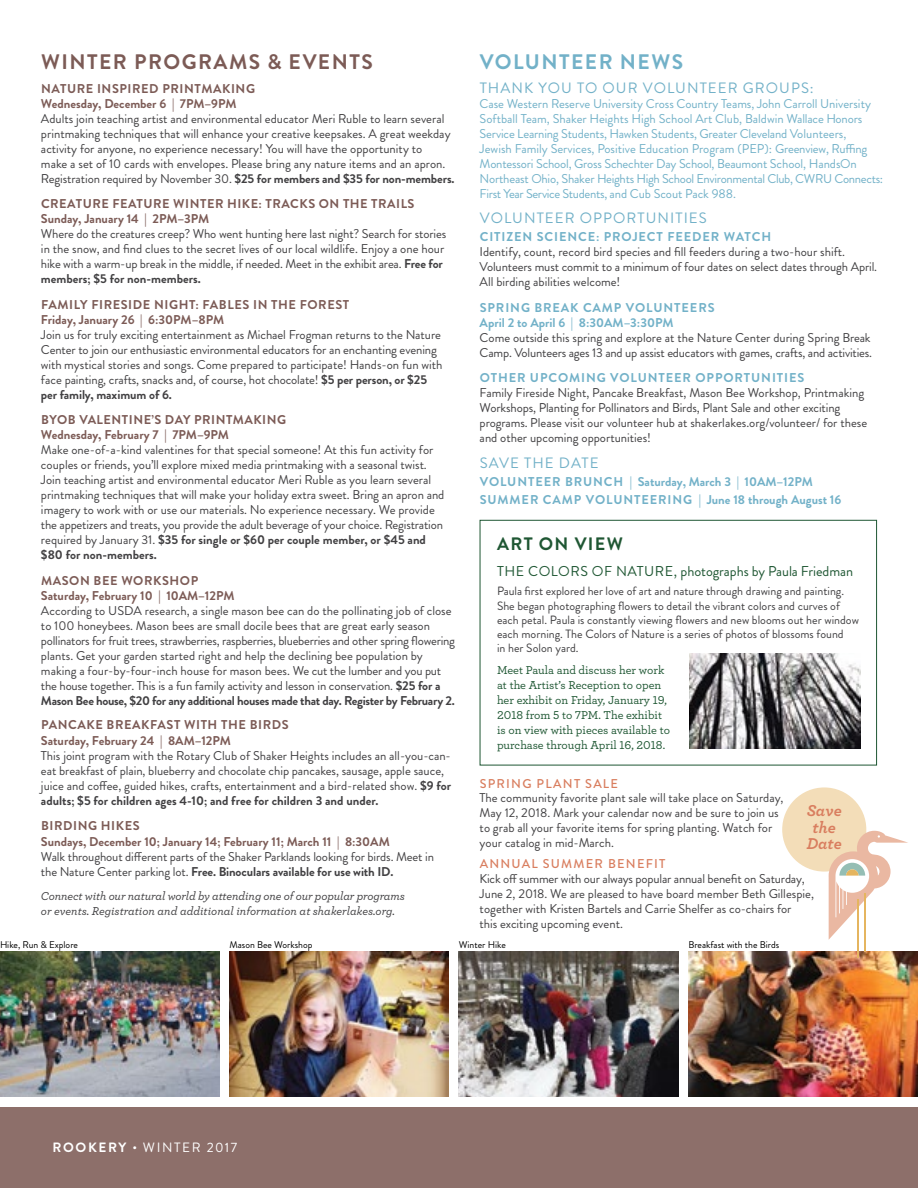
<style>
.page{position:relative;width:918px;height:1188px;background:#fff}
.page>*{position:absolute;margin:0;border:0;box-sizing:border-box;transform-origin:0 0}
.t1{font:700 21px "Brandon Grotesque";letter-spacing:.07em;color:#7c5b56}
.t2{font:700 21px "Brandon Grotesque";letter-spacing:.07em;color:#72b1c8}
.t3{font:700 18px "Brandon Grotesque";letter-spacing:.07em;color:#1f5733}
.t4{font:italic 700 16.5px/16.5px "Archer";color:#d97e5f;text-align:center}
.t5{font:15px "Brandon Grotesque";letter-spacing:.07em;color:#72b1c8}
.t6{font:14.25px "Brandon Grotesque";letter-spacing:-.005em;color:#1f5733}
.t7{font:13.5px "Brandon Grotesque";letter-spacing:.12em;color:#fff}
.t8{font:12.75px/15px "Brandon Grotesque";color:#414042}
.t9{font:12.75px/15px "Brandon Grotesque";letter-spacing:-.015em;color:#72b1c8}
.t10{font:700 12.75px/15px "Brandon Grotesque";letter-spacing:.015em;color:#7c5b56}
.t11{font:700 12.75px/15px "Brandon Grotesque";letter-spacing:.07em;color:#72b1c8}
.t12{font:700 12.75px/18px "Brandon Grotesque";color:#72b1c8}
.t13{font:700 12.75px/15px "Brandon Grotesque";letter-spacing:.04em;color:#7c5b56}
.t14{font:700 12.75px/15px "Brandon Grotesque";letter-spacing:.045em;color:#7c5b56}
.t15{font:700 12.75px/15px "Brandon Grotesque";letter-spacing:.035em;color:#7c5b56}
.t16{font:500 12.75px "Brandon Grotesque";letter-spacing:.095em;color:#d97e5f}
.t17{font:12px/14.2px "Brandon Grotesque";color:#414042}
.t18{font:500 12px/15px "Archer";color:#1f5733}
.t19{font:italic 500 12px/15px "Archer";letter-spacing:-.01em;color:#414042}
.t20{font:9.75px "Brandon Grotesque";color:#000}
.s1{font-weight:700}
</style>
<div class="page">
<div style="left:0;top:1107px;width:918px;height:81px;background:#8d6f6a"></div>
<div style="left:480px;top:520px;width:397px;height:245px;border:1px solid #1f5733"></div>
<img style="left:689px;top:653px;width:171px;height:96px">
<img style="left:229px;top:951px;width:220px;height:146px">
<img style="left:0;top:951px;width:220px;height:146px">
<img style="left:459px;top:951px;width:220px;height:146px">
<img style="left:688px;top:951px;width:230px;height:146px">
<div style="left:782px;top:787px;width:84px;height:85px;background:#f3ddb8;border-radius:50%"></div>
<hr style="left:864px;top:894px;width:2px;height:58px;background:#e5b55f">
<hr style="left:857px;top:900px;width:2px;height:58px;background:#e5b55f">
<svg style="left:829px;top:831px;width:79px;height:108px"></svg>
<h1 class="t1" style="left:41px;top:47px;width:333px">WINTER PROGRAMS &amp; EVENTS</h1>
<p class="t15" style="left:41px;top:81px;width:216px">NATURE INSPIRED PRINTMAKING<br>Wednesday, December 6 | 7PM–9PM</p>
<p class="t8" style="left:41px;top:111px;width:415px">Adults join teaching artist and environmental educator Meri Ruble to learn several printmaking techniques that will enhance your creative keepsakes. A great weekday activity for anyone, no experience necessary! You will have the opportunity to<br>make a set of 10 cards with envelopes. Please bring any nature items and an apron.<br>Registration required by November 30. <span class="s1">$25 for members and $35 for non-members.</span></p>
<p class="t13" style="left:41px;top:197px;width:375px">CREATURE FEATURE WINTER HIKE: TRACKS ON THE TRAILS<br>Sunday, January 14 | 2PM–3PM</p>
<p class="t8" style="left:41px;top:227px;width:407px">Where do the creatures creep? Who went hunting here last night? Search for stories in the snow, and find clues to the secret lives of our local wildlife. Enjoy a one hour hike with a warm-up break in the middle, if needed. Meet in the exhibit area. <span class="s1">Free for members; $5 for non-members.</span></p>
<p class="t14" style="left:41px;top:297px;width:310px">FAMILY FIRESIDE NIGHT: FABLES IN THE FOREST<br>Friday, January 26 | 6:30PM–8PM</p>
<p class="t8" style="left:41px;top:327px;width:403px">Join us for truly exciting entertainment as Michael Frogman returns to the Nature Center to join our enthusiastic environmental educators for an enchanting evening with mystical stories and songs. Come prepared to participate! Hands-on fun with face painting, crafts, snacks and, of course, hot chocolate! <span class="s1">$5 per person, or $25 per family, maximum of 6.</span></p>
<p class="t10" style="left:41px;top:413px;width:247px">BYOB VALENTINE’S DAY PRINTMAKING<br>Wednesday, February 7 | 7PM–9PM</p>
<p class="t8" style="left:41px;top:443px;width:405px">Make one-of-a-kind valentines for that special someone! At this fun activity for couples or friends, you’ll explore mixed media printmaking with a seasonal twist.<br>Join teaching artist and environmental educator Meri Ruble as you learn several printmaking techniques that will make your holiday extra sweet. Bring an apron and imagery to work with or use our materials. No experience necessary. We provide the appetizers and treats, you provide the adult beverage of your choice. Registration required by January 31. <span class="s1">$35 for single or $60 per couple member, or $45 and $80 for non-members.</span></p>
<p class="t10" style="left:41px;top:573px;width:195px">MASON BEE WORKSHOP<br>Saturday, February 10 | 10AM–12PM</p>
<p class="t8" style="left:41px;top:603px;width:416px">According to USDA research, a single mason bee can do the pollinating job of close to 100 honeybees. Mason bees are small docile bees that are great early season pollinators for fruit trees, strawberries, raspberries, blueberries and other spring flowering plants. Get your garden started right and help the declining bee population by making a four-by-four-inch house for mason bees. We cut the lumber and you put the house together. This is a fun family activity and lesson in conservation. <span class="s1">$25 for a Mason Bee house, $20 for any additional houses made that day. Register by February 2.</span></p>
<p class="t10" style="left:41px;top:717px;width:249px;line-height:15.8px">PANCAKE BREAKFAST WITH THE BIRDS<br>Saturday, February 24 | 8AM–12PM</p>
<p class="t8" style="left:41px;top:748px;width:412px">This joint program with the Rotary Club of Shaker Heights includes an all-you-can&shy;eat breakfast of plain, blueberry and chocolate chip pancakes, sausage, apple sauce, juice and coffee, guided hikes, crafts, entertainment and a bird-related show. <span class="s1">$9 for adults; $5 for children ages 4-10; and free for children 3 and under.</span></p>
<p class="t10" style="left:41px;top:818px;width:350px;line-height:15.8px">BIRDING HIKES<br>Sundays, December 10; January 14; February 11; March 11 | 8:30AM</p>
<p class="t8" style="left:41px;top:849px;width:395px">Walk throughout different parts of the Shaker Parklands looking for birds. Meet in the Nature Center parking lot. <span class="s1">Free. Binoculars available for use with ID.</span></p>
<p class="t19" style="left:41px;top:888px;width:365px">Connect with our natural world by attending one of our popular programs or events. Registration and additional information at shakerlakes.org.</p>
<h1 class="t2" style="left:480px;top:47px;width:205px">VOLUNTEER NEWS</h1>
<p class="t5" style="left:480px;top:77px;width:336px">THANK YOU TO OUR VOLUNTEER GROUPS:</p>
<p class="t9" style="left:480px;top:96px;width:405px">Case Western Reserve University Cross Country Teams, John Carroll University Softball Team, Shaker Heights High School Art Club, Baldwin Wallace Honors Service Learning Students, Hawken Students, Greater Cleveland Volunteers,<br>Jewish Family Services, Positive Education Program (PEP): Greenview, Ruffing Montessori School, Gross Schechter Day School, Beaumont School, HandsOn Northeast Ohio, Shaker Heights High School Environmental Club, CWRU Connects:<br>First Year Service Students, and Cub Scout Pack 988.</p>
<p class="t5" style="left:480px;top:208px;width:229px">VOLUNTEER OPPORTUNITIES</p>
<p class="t11" style="left:480px;top:230px;width:293px">CITIZEN SCIENCE: PROJECT FEEDER WATCH</p>
<p class="t8" style="left:480px;top:245px;width:399px">Identify, count, record bird species and fill feeders during a two-hour shift.<br>Volunteers must commit to a minimum of four dates on select dates through April.<br>All birding abilities welcome!</p>
<p class="t11" style="left:480px;top:300px;width:236px">SPRING BREAK CAMP VOLUNTEERS<br>April 2 to April 6 | 8:30AM–3:30PM</p>
<p class="t8" style="left:480px;top:330px;width:394px">Come outside this spring and explore at the Nature Center during Spring Break<br>Camp. Volunteers ages 13 and up assist educators with games, crafts, and activities.</p>
<p class="t11" style="left:480px;top:371px;width:326px">OTHER UPCOMING VOLUNTEER OPPORTUNITIES</p>
<p class="t8" style="left:480px;top:386px;width:389px">Family Fireside Night, Pancake Breakfast, Mason Bee Workshop, Printmaking Workshops, Planting for Pollinators and Birds, Plant Sale and other exciting programs. Please visit our volunteer hub at shakerlakes.org/volunteer/ for these and other upcoming opportunities!</p>
<p class="t5" style="left:480px;top:452px;width:120px">SAVE THE DATE</p>
<p class="t12" style="left:480px;top:473px;width:363px">VOLUNTEER BRUNCH | Saturday, March 3 | 10AM–12PM<br>SUMMER CAMP VOLUNTEERING | June 18 through August 16</p>
<h2 class="t3" style="left:497px;top:532px;width:127px">ART ON VIEW</h2>
<p class="t6" style="left:497px;top:561px;width:357px">THE COLORS OF NATURE, photographs by Paula Friedman</p>
<p class="t17" style="left:497px;top:584px;width:363px">Paula first explored her love of art and nature through drawing and painting.<br>She began photographing flowers to detail the vibrant colors and curves of each petal. Paula is constantly viewing flowers and new blooms out her window each morning. The Colors of Nature is a series of photos of blossoms found<br>in her Solon yard.</p>
<p class="t18" style="left:497px;top:662px;width:174px">Meet Paula and discuss her work at the Artist’s Reception to open her exhibit on Friday, January 19,<br>2018 from 5 to 7PM. The exhibit is on view with pieces available to purchase through April 16, 2018.</p>
<p class="t16" style="left:480px;top:775px;width:140px">SPRING PLANT SALE</p>
<p class="t8" style="left:480px;top:791px;width:305px">The community favorite plant sale will take place on Saturday, May 12, 2018. Mark your calendar now and be sure to join us to grab all your favorite items for spring planting. Watch for your catalog in mid-March.</p>
<p class="t16" style="left:480px;top:855px;width:187px">ANNUAL SUMMER BENEFIT</p>
<p class="t8" style="left:480px;top:871px;width:336px">Kick off summer with our always popular annual benefit on Saturday, June 2, 2018. We are pleased to have board member Beth Gillespie, together with Kristen Bartels and Carrie Shelfer as co-chairs for<br>this exciting upcoming event.</p>
<p class="t4" style="left:807px;top:801px;width:37px">Save the<br>Date</p>
<p class="t20" style="left:0;top:938px;width:80px">Hike, Run &amp; Explore</p>
<p class="t20" style="left:229px;top:938px;width:85px">Mason Bee Workshop</p>
<p class="t20" style="left:459px;top:938px;width:48px">Winter Hike</p>
<p class="t20" style="left:688px;top:938px;width:92px">Breakfast with the Birds</p>
<p class="t7" style="left:53px;top:1138px;width:186px"><span class="s1">ROOKERY</span> • WINTER 2017</p>
</div>
